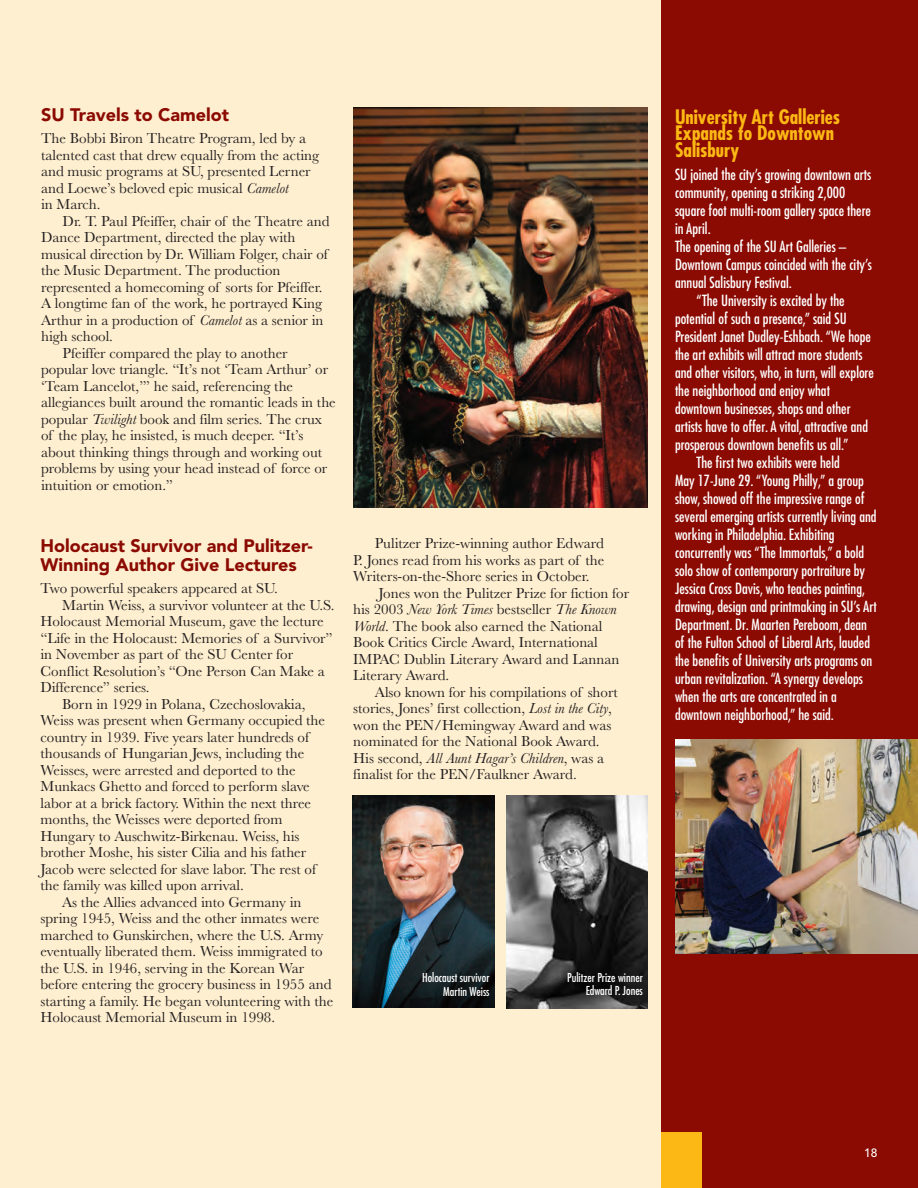
<style>
.page{position:relative;width:918px;height:1188px;background:#feefd0}
.page>*{position:absolute;margin:0;border:0;box-sizing:border-box;transform-origin:0 0}
.t1{font:700 condensed 19.5px/16.5px "Futura Com";color:#fcb814}
.t2{font:900 18px/19.5px "Avenir LT Com";color:#8b0a02}
.t3{font:15px/16.5px "Baskerville";color:#231f20}
.t4{font:500 condensed 15px "Futura Com";color:#fff}
.t5{font:italic 15px "Baskerville";color:#231f20}
.t6{font:500 condensed 12px/13.5px "Futura Com";color:#fff;text-align:right}
.t7{font:500 12px "Avenir LT Com";color:#fff}
.s1{font-style:italic}
.s2{font-style:normal}
</style>
<div class="page">
<div style="left:661px;top:0;width:257px;height:1188px;background:#8b0a02"></div>
<div style="left:662px;top:1132px;width:40px;height:56px;background:#fcb814"></div>
<img style="left:675px;top:740px;width:243px;height:214px">
<img style="left:353px;top:795px;width:141px;height:212px">
<img style="left:506px;top:796px;width:142px;height:212px">
<img style="left:353px;top:107px;width:295px;height:400px">
<p class="t2" style="left:41px;top:105px;width:189px">SU Travels to Camelot</p>
<p class="t3" style="left:41px;top:132px;width:280px">The Bobbi Biron Theatre Program, led by a talented cast that drew equally from the acting and music programs at SU, presented Lerner and Loewe’s beloved epic musical <span class="s1">Camelot<br></span>in March.</p>
<p class="t3" style="left:63px;top:214px;width:268px">Dr. T. Paul Pfeiffer, chair of the Theatre and</p>
<p class="t3" style="left:41px;top:231px;width:256px">Dance Department, directed the play with</p>
<p class="t3" style="left:41px;top:247px;width:288px">musical direction by Dr. William Folger, chair of</p>
<p class="t3" style="left:41px;top:264px;width:241px">the Music Department. The production</p>
<p class="t3" style="left:41px;top:280px;width:283px">represented a homecoming of sorts for Pfeiffer.</p>
<p class="t3" style="left:41px;top:297px;width:283px">A longtime fan of the work, he portrayed King</p>
<p class="t3" style="left:41px;top:313px;width:284px">Arthur in a production of <span class="s1">Camelot</span> as a senior in</p>
<p class="t3" style="left:41px;top:330px;width:73px">high school.</p>
<p class="t3" style="left:63px;top:346px;width:227px">Pfeiffer compared the play to another</p>
<p class="t3" style="left:41px;top:363px;width:289px">popular love triangle. “It’s not ‘Team Arthur’ or</p>
<p class="t3" style="left:41px;top:379px;width:254px">‘Team Lancelot,’” he said, referencing the</p>
<p class="t3" style="left:41px;top:396px;width:296px">allegiances built around the romantic leads in the</p>
<p class="t3" style="left:41px;top:412px;width:283px">popular <span class="s1">Twilight</span> book and film series. The crux</p>
<p class="t3" style="left:41px;top:429px;width:264px">of the play, he insisted, is much deeper. “It’s</p>
<p class="t3" style="left:41px;top:445px;width:283px">about thinking things through and working out</p>
<p class="t3" style="left:41px;top:462px;width:288px">problems by using your head instead of force or</p>
<p class="t3" style="left:41px;top:478px;width:134px">intuition or emotion.”</p>
<p class="t2" style="left:40px;top:536px;width:274px">Holocaust Survivor and Pulitzer-<br>Winning Author Give Lectures</p>
<p class="t3" style="left:40px;top:582px;width:239px">Two powerful speakers appeared at SU.</p>
<p class="t3" style="left:62px;top:598px;width:274px">Martin Weiss, a survivor volunteer at the U.S.</p>
<p class="t3" style="left:40px;top:615px;width:285px">Holocaust Memorial Museum, gave the lecture</p>
<p class="t3" style="left:40px;top:631px;width:294px">“Life in the Holocaust: Memories of a Survivor”</p>
<p class="t3" style="left:40px;top:648px;width:254px">in November as part of the SU Center for</p>
<p class="t3" style="left:40px;top:664px;width:286px">Conflict Resolution’s “One Person Can Make a</p>
<p class="t3" style="left:40px;top:681px;width:111px">Difference” series.</p>
<p class="t3" style="left:62px;top:697px;width:245px">Born in 1929 in Polana, Czechoslovakia,</p>
<p class="t3" style="left:40px;top:714px;width:286px">Weiss was present when Germany occupied the</p>
<p class="t3" style="left:40px;top:730px;width:270px">country in 1939. Five years later hundreds of</p>
<p class="t3" style="left:40px;top:747px;width:265px">thousands of Hungarian Jews, including the</p>
<p class="t3" style="left:40px;top:763px;width:257px">Weisses, were arrested and deported to the</p>
<p class="t3" style="left:40px;top:780px;width:271px">Munkacs Ghetto and forced to perform slave</p>
<p class="t3" style="left:40px;top:796px;width:272px">labor at a brick factory. Within the next three</p>
<p class="t3" style="left:40px;top:813px;width:244px">months, the Weisses were deported from</p>
<p class="t3" style="left:40px;top:829px;width:261px">Hungary to Auschwitz-Birkenau. Weiss, his</p>
<p class="t3" style="left:40px;top:846px;width:267px">brother Moshe, his sister Cilia and his father</p>
<p class="t3" style="left:40px;top:862px;width:277px">Jacob were selected for slave labor. The rest of</p>
<p class="t3" style="left:40px;top:879px;width:205px">the family was killed upon arrival.</p>
<p class="t3" style="left:62px;top:895px;width:241px">As the Allies advanced into Germany in</p>
<p class="t3" style="left:40px;top:912px;width:280px">spring 1945, Weiss and the other inmates were</p>
<p class="t3" style="left:40px;top:928px;width:285px">marched to Gunskirchen, where the U.S. Army</p>
<p class="t3" style="left:40px;top:945px;width:284px">eventually liberated them. Weiss immigrated to</p>
<p class="t3" style="left:40px;top:961px;width:265px">the U.S. in 1946, serving in the Korean War</p>
<p class="t3" style="left:40px;top:978px;width:293px">before entering the grocery business in 1955 and</p>
<p class="t3" style="left:40px;top:994px;width:294px">starting a family. He began volunteering with the</p>
<p class="t3" style="left:40px;top:1011px;width:236px">Holocaust Memorial Museum in 1998.</p>
<p class="t3" style="left:375px;top:537px;width:231px">Pulitzer Prize-winning author Edward</p>
<p class="t3" style="left:353px;top:553px;width:253px">P. Jones read from his works as part of the</p>
<p class="t3" style="left:353px;top:570px;width:238px">Writers-on-the-Shore series in October.</p>
<p class="t3" style="left:379px;top:586px;width:252px">Jones won the Pulitzer Prize for fiction for</p>
<p class="t5" style="left:353px;top:604px;width:265px"><span class="s2">his 2003</span> New York Times <span class="s2">bestseller</span> The Known</p>
<p class="t3" style="left:353px;top:619px;width:251px"><span class="s1">World</span>. The book also earned the National</p>
<p class="t3" style="left:353px;top:636px;width:246px">Book Critics Circle Award, International</p>
<p class="t3" style="left:353px;top:652px;width:268px">IMPAC Dublin Literary Award and Lannan</p>
<p class="t3" style="left:353px;top:669px;width:98px">Literary Award.</p>
<p class="t3" style="left:375px;top:685px;width:245px">Also known for his compilations of short</p>
<p class="t3" style="left:353px;top:702px;width:260px">stories, Jones’ first collection, <span class="s1">Lost in the City</span>,</p>
<p class="t3" style="left:353px;top:718px;width:260px">won the PEN/Hemingway Award and was</p>
<p class="t3" style="left:353px;top:735px;width:248px">nominated for the National Book Award.</p>
<p class="t5" style="left:353px;top:753px;width:252px"><span class="s2">His second,</span> All Aunt Hagar’s Children<span class="s2">, was a</span></p>
<p class="t3" style="left:353px;top:768px;width:225px">finalist for the PEN/Faulkner Award.</p>
<p class="t6" style="left:422px;top:971px;width:69px">Holocaust survivor<br>Martin Weiss</p>
<p class="t6" style="left:567px;top:971px;width:77px">Pulitzer Prize winner<br>Edward P. Jones</p>
<h1 class="t1" style="left:675px;top:108px;width:167px">University Art Galleries<br>Expands to Downtown<br>Salisbury</h1>
<p class="t4" style="left:675px;top:164px;width:198px">SU joined the city’s growing downtown arts</p>
<p class="t4" style="left:675px;top:182px;width:172px">community, opening a striking 2,000</p>
<p class="t4" style="left:675px;top:200px;width:197px">square foot multi-room gallery space there</p>
<p class="t4" style="left:675px;top:218px;width:37px">in April.</p>
<p class="t4" style="left:675px;top:236px;width:173px">The opening of the SU Art Galleries –</p>
<p class="t4" style="left:675px;top:254px;width:199px">Downtown Campus coincided with the city’s</p>
<p class="t4" style="left:675px;top:272px;width:118px">annual Salisbury Festival.</p>
<p class="t4" style="left:697px;top:290px;width:150px">“The University is excited by the</p>
<p class="t4" style="left:675px;top:308px;width:173px">potential of such a presence,” said SU</p>
<p class="t4" style="left:675px;top:326px;width:197px">President Janet Dudley-Eshbach. “We hope</p>
<p class="t4" style="left:675px;top:344px;width:189px">the art exhibits will attract more students</p>
<p class="t4" style="left:675px;top:362px;width:200px">and other visitors, who, in turn, will explore</p>
<p class="t4" style="left:675px;top:380px;width:156px">the neighborhood and enjoy what</p>
<p class="t4" style="left:675px;top:398px;width:177px">downtown businesses, shops and other</p>
<p class="t4" style="left:675px;top:416px;width:195px">artists have to offer. A vital, attractive and</p>
<p class="t4" style="left:675px;top:434px;width:175px">prosperous downtown benefits us all.”</p>
<p class="t4" style="left:697px;top:452px;width:145px">The first two exhibits were held</p>
<p class="t4" style="left:675px;top:470px;width:190px">May 17-June 29. “Young Philly,” a group</p>
<p class="t4" style="left:675px;top:488px;width:191px">show, showed off the impressive range of</p>
<p class="t4" style="left:675px;top:506px;width:203px">several emerging artists currently living and</p>
<p class="t4" style="left:675px;top:524px;width:161px">working in Philadelphia. Exhibiting</p>
<p class="t4" style="left:675px;top:542px;width:191px">concurrently was “The Immortals,” a bold</p>
<p class="t4" style="left:675px;top:560px;width:192px">solo show of contemporary portraiture by</p>
<p class="t4" style="left:675px;top:578px;width:192px">Jessica Cross Davis, who teaches painting,</p>
<p class="t4" style="left:675px;top:596px;width:203px">drawing, design and printmaking in SU’s Art</p>
<p class="t4" style="left:675px;top:614px;width:194px">Department. Dr. Maarten Pereboom, dean</p>
<p class="t4" style="left:675px;top:632px;width:197px">of the Fulton School of Liberal Arts, lauded</p>
<p class="t4" style="left:675px;top:650px;width:199px">the benefits of University arts programs on</p>
<p class="t4" style="left:675px;top:668px;width:190px">urban revitalization. “A synergy develops</p>
<p class="t4" style="left:675px;top:686px;width:163px">when the arts are concentrated in a</p>
<p class="t4" style="left:675px;top:704px;width:161px">downtown neighborhood,” he said.</p>
<p class="t7" style="left:864px;top:1145px;width:15px">18</p>
</div>
